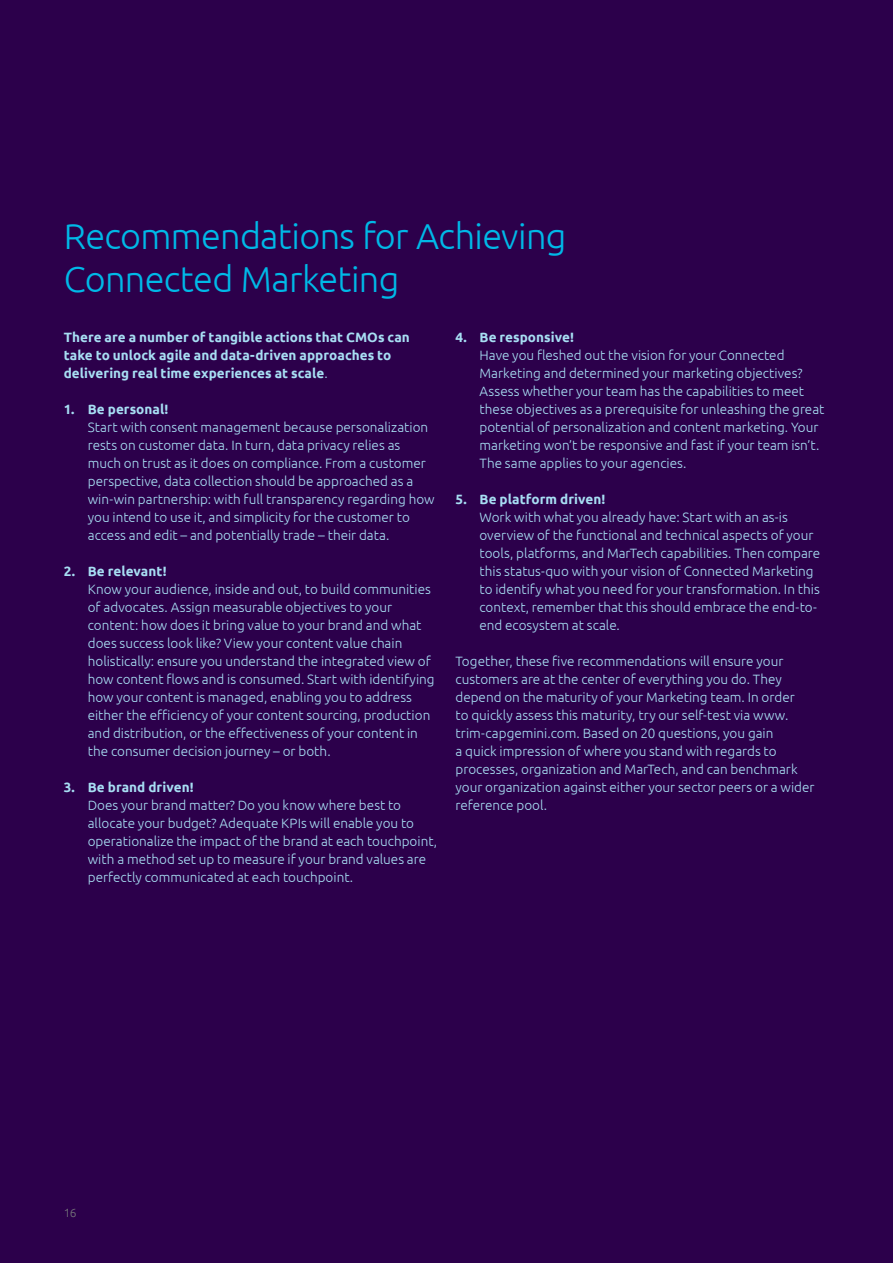
<style>
.page{position:relative;width:893px;height:1263px;background:#2c004b}
.page>*{position:absolute;margin:0;border:0;box-sizing:border-box;transform-origin:0 0}
.t1{font:300 36px/43.2px "Ubuntu";letter-spacing:-.02em;color:#00b9e7}
.t2{font:300 13.5px/18px "Ubuntu";color:#a7def3}
.t3{font:700 13.5px/18px "Ubuntu";letter-spacing:.005em;color:#a7def3}
.t4{font:300 12px "Ubuntu";color:#77787b}
.s1{font-weight:300}
</style>
<div class="page">
<h1 class="t1" style="left:64px;top:214px;width:504px">Recommendations for Achieving<br>Connected Marketing</h1>
<p class="t3" style="left:455px;top:328px;width:120px">4. Be responsive!</p>
<p class="t2" style="left:479px;top:346px;width:346px">Have you fleshed out the vision for your Connected Marketing and determined your marketing objectives?<br>Assess whether your team has the capabilities to meet these objectives as a prerequisite for unleashing the great potential of personalization and content marketing. Your marketing won’t be responsive and fast if your team isn’t.<br>The same applies to your agencies.</p>
<p class="t3" style="left:455px;top:490px;width:151px">5. Be platform driven!</p>
<p class="t2" style="left:479px;top:508px;width:342px">Work with what you already have: Start with an as-is overview of the functional and technical aspects of your tools, platforms, and MarTech capabilities. Then compare this status-quo with your vision of Connected Marketing to identify what you need for your transformation. In this context, remember that this should embrace the end-to&shy;end ecosystem at scale.</p>
<p class="t2" style="left:455px;top:652px;width:361px">Together, these five recommendations will ensure your customers are at the center of everything you do. They depend on the maturity of your Marketing team. In order<br>to quickly assess this maturity, try our self-test via www. trim-capgemini.com. Based on 20 questions, you gain<br>a quick impression of where you stand with regards to processes, organization and MarTech, and can benchmark your organization against either your sector peers or a wider reference pool.</p>
<p class="t3" style="left:64px;top:328px;width:348px">There are a number of tangible actions that CMOs can take to unlock agile and data-driven approaches to delivering real time experiences at scale<span class="s1">.</span></p>
<p class="t3" style="left:64px;top:400px;width:106px">1. Be personal!</p>
<p class="t2" style="left:88px;top:418px;width:348px">Start with consent management because personalization rests on customer data. In turn, data privacy relies as much on trust as it does on compliance. From a customer perspective, data collection should be approached as a win-win partnership: with full transparency regarding how you intend to use it, and simplicity for the customer to access and edit – and potentially trade – their data.</p>
<p class="t3" style="left:64px;top:562px;width:104px">2. Be relevant!</p>
<p class="t2" style="left:88px;top:580px;width:348px">Know your audience, inside and out, to build communities of advocates. Assign measurable objectives to your content: how does it bring value to your brand and what does success look like? View your content value chain holistically: ensure you understand the integrated view of how content flows and is consumed. Start with identifying how your content is managed, enabling you to address either the efficiency of your content sourcing, production and distribution, or the effectiveness of your content in the consumer decision journey – or both.</p>
<p class="t3" style="left:64px;top:778px;width:131px">3. Be brand driven!</p>
<p class="t2" style="left:88px;top:796px;width:351px">Does your brand matter? Do you know where best to allocate your budget? Adequate KPIs will enable you to operationalize the impact of the brand at each touchpoint, with a method set up to measure if your brand values are perfectly communicated at each touchpoint.</p>
<p class="t4" style="left:64px;top:1205px;width:14px">16</p>
</div>
